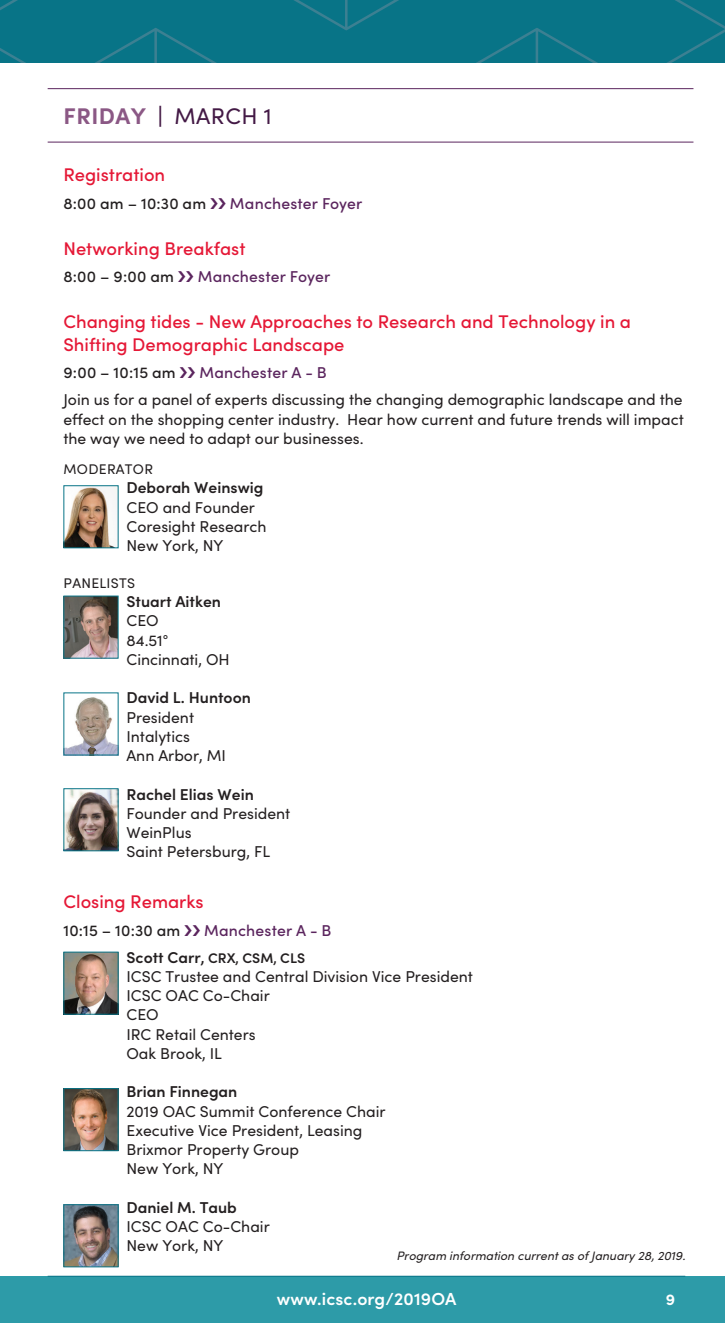
<style>
.page{position:relative;width:725px;height:1323px;background:#fff}
.page>*{position:absolute;margin:0;border:0;box-sizing:border-box;transform-origin:0 0}
.t1{font:700 22.75px "Sofia Pro";letter-spacing:.02em;color:#8b5885}
.t2{font:500 18.38px/22.8px "Sofia Pro";color:#e51836}
.t3{font:600 17.5px "Sofia Pro";letter-spacing:.01em;color:#fff}
.t4{font:15.75px/19.2px "Sofia Pro";color:#231f20}
.t5{font:600 15.75px "Sofia Pro";color:#231f20}
.t6{font:500 15.75px "Sofia Pro";letter-spacing:.01em;color:#5b255e}
.t7{font:500 15.75px "Sofia Pro";letter-spacing:.015em;color:#231f20}
.t8{font:700 15.75px "Sofia Pro";color:#fff}
.t9{font:600 14px "Sofia Pro";color:#231f20}
.t10{font:14px "Sofia Pro";letter-spacing:.02em;color:#231f20}
.t11{font:italic 12.25px "Sofia Pro";color:#231f20}
.s1{color:#431945}
.s2{font-weight:400;color:#431945}
.s3{font-size:15.75px}
</style>
<div class="page">
<div style="left:0;top:1276px;width:724px;height:47px;background:#2d9ba8"></div>
<hr style="left:48px;top:1276px;width:637px;height:1px;background:#087487">
<img style="left:65px;top:487px;width:52px;height:59px">
<div style="left:63px;top:485px;width:56px;height:63px;border:1px solid #087487"></div>
<img style="left:65px;top:598px;width:52px;height:59px">
<div style="left:63px;top:596px;width:56px;height:63px;border:1px solid #087487"></div>
<img style="left:65px;top:697px;width:52px;height:56px">
<img style="left:65px;top:790px;width:52px;height:59px">
<div style="left:63px;top:788px;width:56px;height:63px;border:1px solid #087487"></div>
<img style="left:65px;top:954px;width:52px;height:59px">
<div style="left:63px;top:952px;width:56px;height:63px;border:1px solid #087487"></div>
<img style="left:65px;top:1090px;width:52px;height:59px">
<div style="left:63px;top:1088px;width:56px;height:63px;border:1px solid #087487"></div>
<img style="left:65px;top:1206px;width:52px;height:59px">
<div style="left:63px;top:1204px;width:56px;height:63px;border:1px solid #087487"></div>
<div style="left:0;top:0;width:724px;height:63px;background:#087487"></div>
<hr style="left:48px;top:88px;width:645px;height:1px;background:#5b255e">
<hr style="left:48px;top:142px;width:645px;height:1px;background:#5b255e">
<h1 class="t1" style="left:64px;top:98px;width:209px">FRIDAY <span class="s1">|</span> <span class="s2">MARCH 1</span></h1>
<p class="t2" style="left:63px;top:163px;width:103px">Registration</p>
<p class="t7" style="left:63px;top:191px;width:144px">8:00 am – 10:30 am</p>
<p class="t6" style="left:230px;top:191px;width:134px">Manchester Foyer</p>
<p class="t2" style="left:63px;top:236px;width:183px">Networking Breakfast</p>
<p class="t7" style="left:63px;top:265px;width:112px">8:00 – 9:00 am</p>
<p class="t6" style="left:198px;top:265px;width:134px">Manchester Foyer</p>
<p class="t2" style="left:63px;top:310px;width:569px">Changing tides - New Approaches to Research and Technology in a<br>Shifting Demographic Landscape</p>
<p class="t7" style="left:63px;top:361px;width:114px">9:00 – 10:15 am</p>
<p class="t6" style="left:199px;top:361px;width:129px">Manchester A - B</p>
<p class="t4" style="left:63px;top:389px;width:621px;text-align:justify">Join us for a panel of experts discussing the changing demographic landscape and the effect on the shopping center industry. Hear how current and future trends will impact the way we need to adapt our businesses.</p>
<p class="t10" style="left:64px;top:459px;width:91px">MODERATOR</p>
<p class="t5" style="left:126px;top:476px;width:138px">Deborah Weinswig</p>
<p class="t4" style="left:126px;top:497px;width:142px">CEO and Founder<br>Coresight Research<br>New York, NY</p>
<p class="t10" style="left:64px;top:573px;width:73px">PANELISTS</p>
<p class="t5" style="left:126px;top:590px;width:96px">Stuart Aitken</p>
<p class="t4" style="left:126px;top:610px;width:105px">CEO<br>84.51°<br>Cincinnati, OH</p>
<p class="t5" style="left:126px;top:686px;width:126px">David L. Huntoon</p>
<p class="t4" style="left:126px;top:707px;width:101px">President<br>Intalytics<br>Ann Arbor, MI</p>
<p class="t5" style="left:126px;top:782px;width:129px">Rachel Elias Wein</p>
<p class="t4" style="left:126px;top:803px;width:165px">Founder and President<br>WeinPlus<br>Saint Petersburg, FL</p>
<p class="t2" style="left:63px;top:890px;width:142px">Closing Remarks</p>
<p class="t7" style="left:63px;top:918px;width:118px">10:15 – 10:30 am</p>
<p class="t6" style="left:204px;top:918px;width:129px">Manchester A - B</p>
<p class="t9" style="left:126px;top:947px;width:180px"><span class="s3">Scott Carr,</span> CRX, CSM, CLS</p>
<p class="t4" style="left:126px;top:966px;width:348px">ICSC Trustee and Central Division Vice President<br>ICSC OAC Co-Chair<br>CEO<br>IRC Retail Centers<br>Oak Brook, IL</p>
<p class="t5" style="left:126px;top:1080px;width:112px">Brian Finnegan</p>
<p class="t4" style="left:126px;top:1101px;width:260px">2019 OAC Summit Conference Chair<br>Executive Vice President, Leasing<br>Brixmor Property Group<br>New York, NY</p>
<p class="t5" style="left:126px;top:1195px;width:112px">Daniel M. Taub</p>
<p class="t4" style="left:126px;top:1216px;width:145px">ICSC OAC Co-Chair<br>New York, NY</p>
<p class="t11" style="left:396px;top:1247px;width:290px">Program information current as of January 28, 2019.</p>
<p class="t3" style="left:277px;top:1286px;width:181px">www.icsc.org/2019OA</p>
<p class="t8" style="left:666px;top:1288px;width:11px">9</p>
</div>
